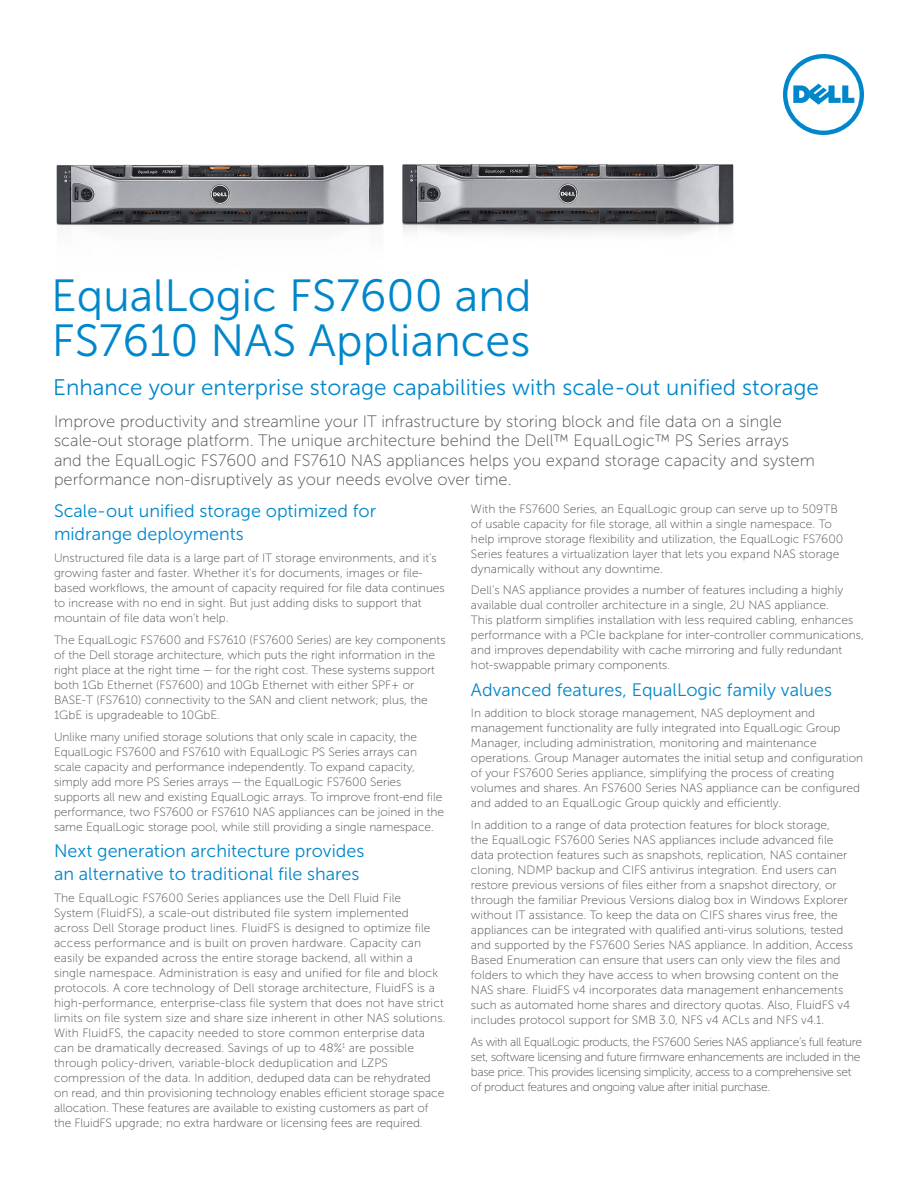
<style>
.page{position:relative;width:918px;height:1188px;background:#fff}
.page>*{position:absolute;margin:0;border:0;box-sizing:border-box;transform-origin:0 0}
.Document_Headline{font:45px "Museo Sans For Dell 300";color:#0087cb}
.Document_Headline-2{font:22.5px "Museo Sans For Dell 300";color:#0087cb}
.Body_Headline{font:18px "Museo Sans For Dell 300";color:#0087cb}
.Table_Text{font:16.5px/19.5px "Museo Sans For Dell 100";color:#4b4c4d}
.Body_Text{font:12px/15px "Museo Sans For Dell 100";color:#4b4c4d}
.Body_Headline-2{font:12px/15px "Museo Sans For Dell 100";color:#4b4c4d}
.Body_Headline-3{font:12px/15px "Museo Sans For Dell 100";letter-spacing:-.03em;color:#4b4c4d}
</style>
<div class="page">
<svg style="left:783px;top:54px;width:81px;height:81px"></svg>
<img style="left:56px;top:164px;width:325px;height:62px">
<img style="left:381px;top:164px;width:353px;height:70px">
<p class="Document_Headline" style="left:51px;top:272px;width:482px">EqualLogic FS7600 and</p>
<p class="Document_Headline" style="left:52px;top:316px;width:480px">FS7610 NAS Appliances</p>
<p class="Document_Headline-2" style="left:53px;top:375px;width:767px">Enhance your enterprise storage capabilities with scale-out unified storage</p>
<p class="Table_Text" style="left:54px;top:412px;width:762px">Improve productivity and streamline your IT infrastructure by storing block and file data on a single scale-out storage platform. The unique architecture behind the Dell™ EqualLogic™ PS Series arrays and the EqualLogic FS7600 and FS7610 NAS appliances helps you expand storage capacity and system performance non-disruptively as your needs evolve over time.</p>
<p class="Body_Headline" style="left:54px;top:501px;width:324px">Scale-out unified storage optimized for</p>
<p class="Body_Headline" style="left:54px;top:524px;width:191px">midrange deployments</p>
<p class="Body_Text" style="left:54px;top:551px;width:392px">Unstructured file data is a large part of IT storage environments, and it’s growing faster and faster. Whether it’s for documents, images or file&shy;based workflows, the amount of capacity required for file data continues to increase with no end in sight. But just adding disks to support that mountain of file data won’t help.</p>
<p class="Body_Text" style="left:54px;top:632px;width:393px">The EqualLogic FS7600 and FS7610 (FS7600 Series) are key components of the Dell storage architecture, which puts the right information in the right place at the right time — for the right cost. These systems support both 1Gb Ethernet (FS7600) and 10Gb Ethernet with either SPF+ or BASE-T (FS7610) connectivity to the SAN and client network; plus, the 1GbE is upgradeable to 10GbE.</p>
<p class="Body_Text" style="left:54px;top:729px;width:392px">Unlike many unified storage solutions that only scale in capacity, the EqualLogic FS7600 and FS7610 with EqualLogic PS Series arrays can scale capacity and performance independently. To expand capacity, simply add more PS Series arrays — the EqualLogic FS7600 Series supports all new and existing EqualLogic arrays. To improve front-end file performance, two FS7600 or FS7610 NAS appliances can be joined in the same EqualLogic storage pool, while still providing a single namespace.</p>
<p class="Body_Headline" style="left:54px;top:841px;width:312px">Next generation architecture provides</p>
<p class="Body_Headline" style="left:54px;top:864px;width:307px">an alternative to traditional file shares</p>
<p class="Body_Text" style="left:54px;top:890px;width:393px">The EqualLogic FS7600 Series appliances use the Dell Fluid File<br>System (FluidFS), a scale-out distributed file system implemented across Dell Storage product lines. FluidFS is designed to optimize file access performance and is built on proven hardware. Capacity can easily be expanded across the entire storage backend, all within a single namespace. Administration is easy and unified for file and block protocols. A core technology of Dell storage architecture, FluidFS is a high-performance, enterprise-class file system that does not have strict limits on file system size and share size inherent in other NAS solutions.<br>With FluidFS, the capacity needed to store common enterprise data can be dramatically decreased. Savings of up to 48%<sup>1</sup> are possible through policy-driven, variable-block deduplication and LZPS compression of the data. In addition, deduped data can be rehydrated on read, and thin provisioning technology enables efficient storage space allocation. These features are available to existing customers as part of the FluidFS upgrade; no extra hardware or licensing fees are required.</p>
<p class="Body_Text" style="left:471px;top:501px;width:374px">With the FS7600 Series, an EqualLogic group can serve up to 509TB of usable capacity for file storage, all within a single namespace. To help improve storage flexibility and utilization, the EqualLogic FS7600<br>Series features a virtualization layer that lets you expand NAS storage dynamically without any downtime.</p>
<p class="Body_Text" style="left:471px;top:583px;width:395px">Dell’s NAS appliance provides a number of features including a highly available dual controller architecture in a single, 2U NAS appliance.<br>This platform simplifies installation with less required cabling, enhances performance with a PCIe backplane for inter-controller communications, and improves dependability with cache mirroring and fully redundant hot-swappable primary components.</p>
<p class="Body_Headline" style="left:471px;top:680px;width:363px">Advanced features, EqualLogic family values</p>
<p class="Body_Headline-2" style="left:471px;top:706px;width:394px">In addition to block storage management, NAS deployment and management functionality are fully integrated into EqualLogic Group Manager, including administration, monitoring and maintenance operations. Group Manager automates the initial setup and configuration of your FS7600 Series appliance, simplifying the process of creating volumes and shares. An FS7600 Series NAS appliance can be configured and added to an EqualLogic Group quickly and efficiently.</p>
<p class="Body_Headline-2" style="left:471px;top:818px;width:384px">In addition to a range of data protection features for block storage,<br>the EqualLogic FS7600 Series NAS appliances include advanced file data protection features such as snapshots, replication, NAS container cloning, NDMP backup and CIFS antivirus integration. End users can restore previous versions of files either from a snapshot directory, or through the familiar Previous Versions dialog box in Windows Explorer without IT assistance. To keep the data on CIFS shares virus free, the appliances can be integrated with qualified anti-virus solutions, tested and supported by the FS7600 Series NAS appliance. In addition, Access Based Enumeration can ensure that users can only view the files and folders to which they have access to when browsing content on the NAS share. FluidFS v4 incorporates data management enhancements such as automated home shares and directory quotas. Also, FluidFS v4 includes protocol support for SMB 3.0, NFS v4 ACLs and NFS v4.1.</p>
<p class="Body_Headline-3" style="left:471px;top:1034px;width:393px">As with all EqualLogic products, the FS7600 Series NAS appliance’s full feature set, software licensing and future firmware enhancements are included in the base price. This provides licensing simplicity, access to a comprehensive set of product features and ongoing value after initial purchase.</p>
</div>
